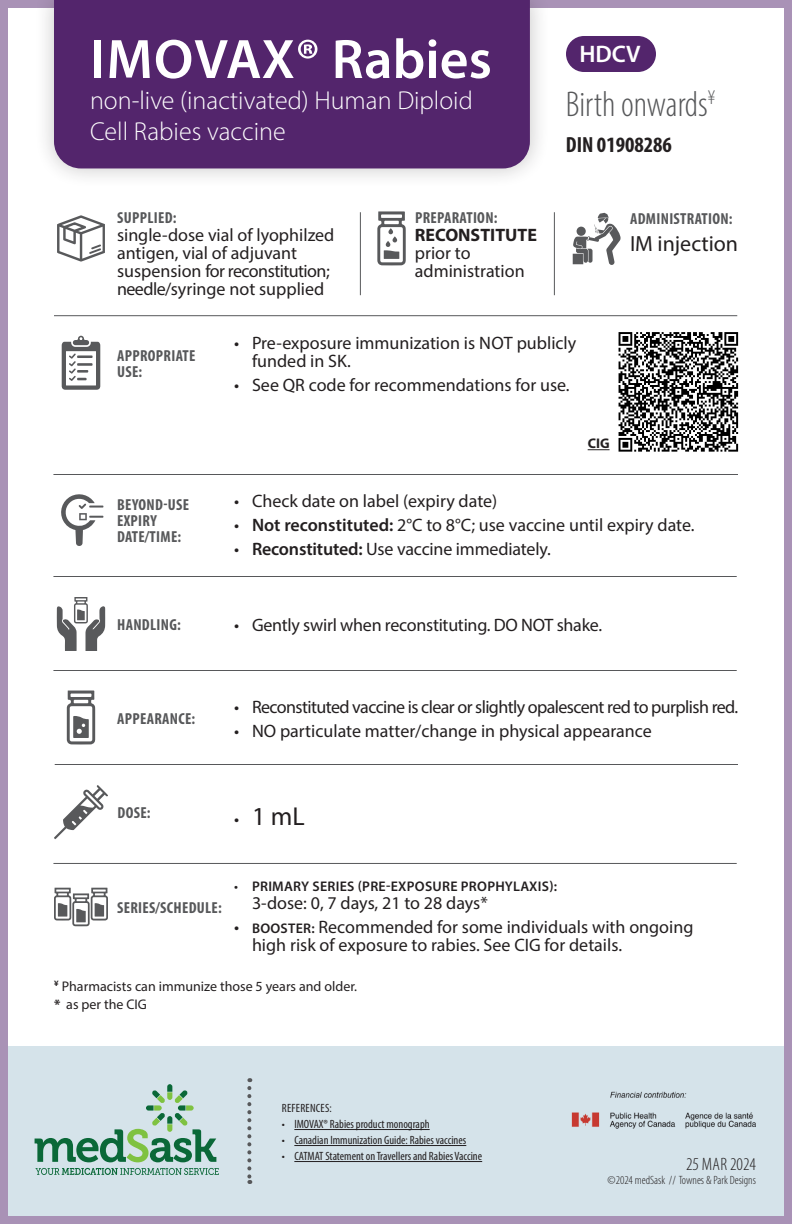
<style>
.page{position:relative;width:792px;height:1224px;background:#fff}
.page>*{position:absolute;margin:0;border:0;box-sizing:border-box;transform-origin:0 0}
.t1{font:600 56px "Myriad Pro";color:#fff}
.t2{font:300 condensed 36px "Myriad Pro";color:#57585a}
.t3{font:300 26px/31.2px "Myriad Pro";color:#fff}
.t4{font:26px "Myriad Pro";color:#231f20}
.t5{font:600 24px "Myriad Pro";color:#fff}
.t6{font:700 condensed 22px "Myriad Pro";color:#231f20}
.t7{font:22px "Myriad Pro";color:#231f20}
.t8{font:18px/18px "Myriad Pro";color:#231f20}
.t9{font:18px "Myriad Pro";letter-spacing:-.035em;color:#231f20}
.t10{font:300 condensed 18px "Myriad Pro";color:#231f20}
.t11{font:700 condensed 16px/16px "Myriad Pro";letter-spacing:.02em;color:#57585a}
.t12{font:14px "Myriad Pro";color:#231f20}
.t13{font:600 14px "Myriad Pro";letter-spacing:.02em;color:#231f20}
.t14{font:700 14px "Myriad Pro";color:#231f20}
.t15{font:condensed 12px "Myriad Pro";color:#231f20}
.t16{font:300 condensed 12px "Myriad Pro";color:#231f20}
.t17{font:condensed 12px "Myriad Pro";letter-spacing:.02em;color:#231f20}
.s1{font-weight:700}
.s2{font-weight:600}
.s3{font-size:18px}
.s4{font-weight:400}
.s5{font-weight:600;font-size:14px}
</style>
<div class="page">
<div style="left:0;top:1046px;width:792px;height:178px;background:#d5e3ea"></div>
<div style="left:0;top:0;width:792px;height:1224px;border:8px solid #a992b6"></div>
<svg style="left:54px;top:888px;width:54px;height:38px"></svg>
<div style="left:34px;top:0;width:516px;height:189px;background:#231f20;opacity:.25"></div>
<div style="left:54px;top:0;width:476px;height:168px;background:#53256c"></div>
<svg style="left:61px;top:494px;width:42px;height:52px"></svg>
<svg style="left:57px;top:597px;width:48px;height:54px"></svg>
<svg style="left:67px;top:691px;width:28px;height:54px"></svg>
<svg style="left:54px;top:785px;width:54px;height:54px"></svg>
<svg style="left:36px;top:1168px;width:183px;height:7px"></svg>
<svg style="left:35px;top:1084px;width:181px;height:78px"></svg>
<svg style="left:247px;top:1088px;width:4px;height:96px"></svg>
<img style="left:572px;top:1091px;width:184px;height:37px">
<hr style="left:53px;top:863px;width:684px;height:1px;background:#57585a">
<hr style="left:55px;top:764px;width:683px;height:1px;background:#57585a">
<hr style="left:53px;top:670px;width:684px;height:1px;background:#57585a">
<hr style="left:53px;top:576px;width:684px;height:1px;background:#57585a">
<hr style="left:53px;top:474px;width:685px;height:1px;background:#57585a">
<hr style="left:54px;top:315px;width:683px;height:1px;background:#57585a">
<svg style="left:619px;top:332px;width:119px;height:120px"></svg>
<svg style="left:62px;top:336px;width:38px;height:54px"></svg>
<svg style="left:588px;top:449px;width:22px;height:1px"></svg>
<hr style="left:294px;top:1129px;width:136px;height:1px;background:#231f20">
<hr style="left:294px;top:1145px;width:172px;height:1px;background:#231f20">
<hr style="left:294px;top:1161px;width:188px;height:1px;background:#231f20">
<svg style="left:57px;top:215px;width:48px;height:47px"></svg>
<svg style="left:377px;top:211px;width:29px;height:54px"></svg>
<hr style="left:554px;top:212px;width:1px;height:83px;background:#57585a">
<hr style="left:360px;top:212px;width:1px;height:83px;background:#57585a">
<svg style="left:573px;top:213px;width:48px;height:52px"></svg>
<div style="left:566px;top:36px;width:90px;height:36px;background:#53256c;border-radius:18px"></div>
<p class="t1" style="left:91px;top:24px;width:403px">IMOVAX® Rabies</p>
<p class="t3" style="left:90px;top:85px;width:384px">non-live (inactivated) Human Diploid<br>Cell Rabies vaccine</p>
<p class="t11" style="left:117px;top:210px;width:61px">SUPPLIED:</p>
<p class="t8" style="left:117px;top:226px;width:219px">single-dose vial of lyophilzed antigen, vial of adjuvant suspension for reconstitution; needle/syringe not supplied</p>
<p class="t11" style="left:415px;top:210px;width:84px">PREPARATION:</p>
<p class="t8" style="left:415px;top:226px;width:124px"><span class="s1">RECONSTITUTE </span>prior to administration</p>
<p class="t5" style="left:579px;top:39px;width:63px">HDCV</p>
<p class="t2" style="left:566px;top:83px;width:151px">Birth onwards<sup>¥</sup></p>
<p class="t6" style="left:566px;top:131px;width:108px">DIN 01908286</p>
<p class="t11" style="left:630px;top:211px;width:104px">ADMINISTRATION:</p>
<p class="t7" style="left:630px;top:230px;width:110px">IM injection</p>
<p class="t11" style="left:117px;top:347px;width:80px">APPROPRIATE</p>
<p class="t11" style="left:117px;top:363px;width:27px">USE:</p>
<p class="t11" style="left:117px;top:496px;width:73px">BEYOND-USE<br>EXPIRY<br>DATE/TIME:</p>
<p class="t8" style="left:252px;top:334px;width:326px;text-indent:-18px">• Pre-exposure immunization is NOT publicly funded in SK.</p>
<p class="t8" style="left:234px;top:376px;width:337px">• See QR code for recommendations for use.</p>
<p class="t14" style="left:588px;top:434px;width:23px">CIG</p>
<p class="t8" style="left:234px;top:492px;width:265px">• Check date on label (expiry date)</p>
<p class="t8" style="left:234px;top:516px;width:462px">• <span class="s2">Not reconstituted:</span> 2°C to 8°C; use vaccine until expiry date.</p>
<p class="t8" style="left:234px;top:540px;width:318px">• <span class="s2">Reconstituted:</span> Use vaccine immediately.</p>
<p class="t11" style="left:117px;top:616px;width:65px">HANDLING:</p>
<p class="t8" style="left:234px;top:615px;width:370px">• Gently swirl when reconstituting. DO NOT shake.</p>
<p class="t11" style="left:117px;top:710px;width:80px">APPEARANCE:</p>
<p class="t9" style="left:234px;top:696px;width:506px">• Reconstituted vaccine is clear or slightly opalescent red to purplish red.</p>
<p class="t8" style="left:234px;top:721px;width:419px">• NO particulate matter/change in physical appearance</p>
<p class="t11" style="left:118px;top:804px;width:35px">DOSE:</p>
<p class="t4" style="left:234px;top:800px;width:72px"><span class="s3">•</span> 1 mL</p>
<p class="t11" style="left:117px;top:899px;width:106px">SERIES/SCHEDULE:</p>
<p class="t13" style="left:234px;top:877px;width:325px"><span class="s4">•</span> PRIMARY SERIES (PRE-EXPOSURE PROPHYLAXIS):</p>
<p class="t8" style="left:252px;top:894px;width:237px">3-dose: 0, 7 days, 21 to 28 days*</p>
<p class="t8" style="left:252px;top:918px;width:443px;text-indent:-18px">• <span class="s5">BOOSTER:</span> Recommended for some individuals with ongoing high risk of exposure to rabies. See CIG for details.</p>
<p class="t12" style="left:54px;top:977px;width:305px"><sup>¥</sup> Pharmacists can immunize those 5 years and older.</p>
<p class="t12" style="left:54px;top:995px;width:94px"><span class="s1">*</span> as per the CIG</p>
<p class="t17" style="left:282px;top:1101px;width:51px">REFERENCES:</p>
<p class="t15" style="left:282px;top:1117px;width:149px">• IMOVAX® Rabies product monograph</p>
<p class="t15" style="left:282px;top:1133px;width:186px">• Canadian Immunization Guide: Rabies vaccines</p>
<p class="t15" style="left:282px;top:1149px;width:202px">• CATMAT Statement on Travellers and Rabies Vaccine</p>
<p class="t10" style="left:686px;top:1153px;width:71px">25 MAR 2024</p>
<p class="t16" style="left:608px;top:1173px;width:150px">©2024 medSask // Townes &amp; Park Designs</p>
</div>
